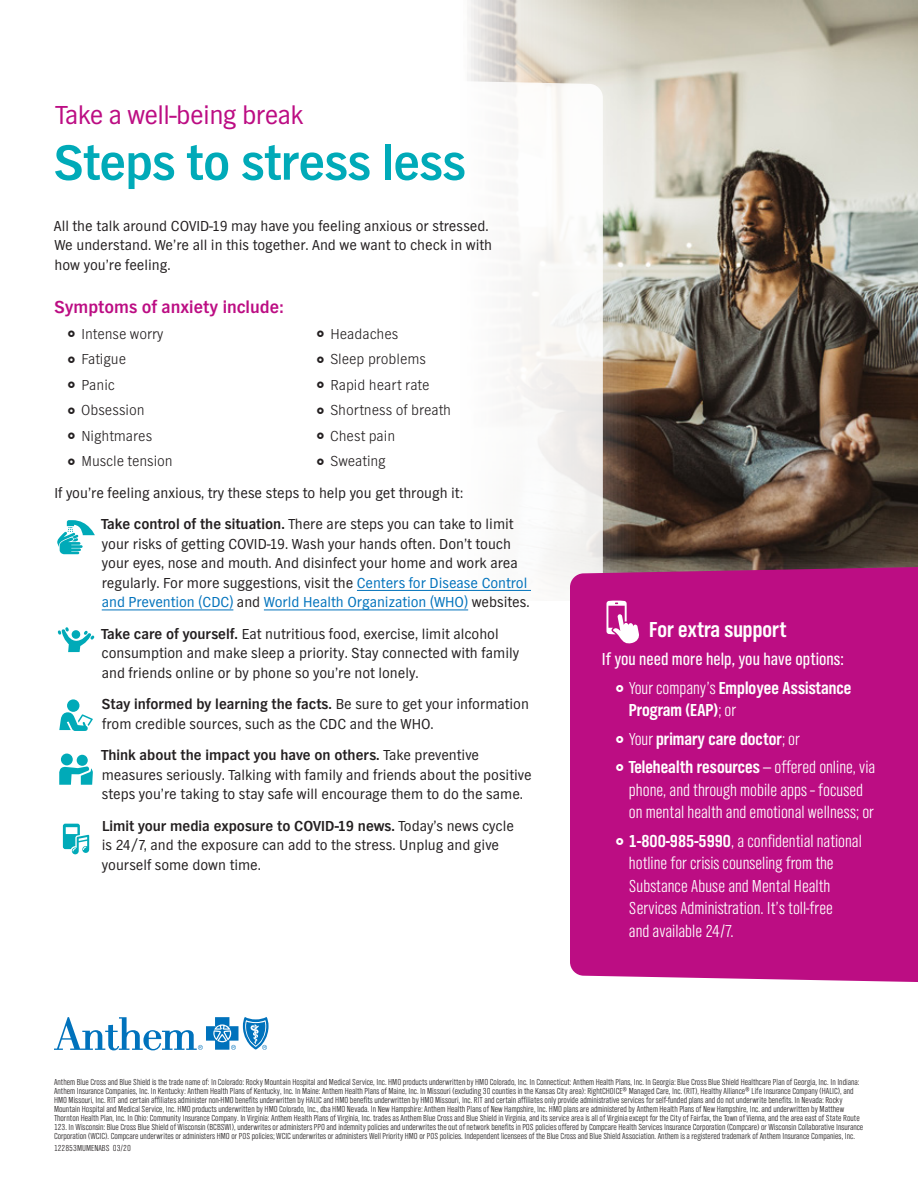
<style>
.page{position:relative;width:918px;height:1188px;background:#fff}
.page>*{position:absolute;margin:0;border:0;box-sizing:border-box;transform-origin:0 0}
.Head__12_13{font:700 51px "TV Nord EF";letter-spacing:-.015em;color:#00aab8}
.Head__12_13-2{font:27px "TV Nord EF";letter-spacing:-.02em;color:#bc0d83}
.Callout_Head{font:700 22.5px "TV Nord Cond EF";color:#fff}
.t1{font:300 18px/22.5px "TV Nord Cond EF";color:#fff}
.t2{font:700 18px/22.5px "TV Nord Cond EF";color:#fff}
.Call-out_Body{font:18px "TV Nord Cond EF";color:#fff}
.Head__12_13-3{font:700 18px "TV Nord EF";color:#bc0d83}
.Body_copy{font:15px/19.5px "TV Nord EF";color:#231f20}
.t3{font:300 15px "TV Nord EF";color:#231f20}
.t4{font:300 9px/9px "TV Nord Cond EF";color:#231f20}
.s1{font-weight:700}
.s2{color:#0072bc}
.s3{font-weight:300}
</style>
<div class="page">
<svg style="left:54px;top:1017px;width:215px;height:33px"></svg>
<img style="left:467px;top:1px;width:451px;height:566px">
<svg style="left:57px;top:66px;width:546px;height:789px"></svg>
<hr style="left:357px;top:590px;width:174px;height:1px;background:#0072bc">
<hr style="left:102px;top:610px;width:131px;height:1px;background:#0072bc">
<hr style="left:264px;top:610px;width:204px;height:1px;background:#0072bc">
<div style="left:570px;top:567px;width:348px;height:415px;background:#bc0d83"></div>
<svg style="left:57px;top:520px;width:38px;height:34px"></svg>
<svg style="left:58px;top:627px;width:36px;height:25px"></svg>
<svg style="left:59px;top:712px;width:34px;height:19px"></svg>
<div style="left:67px;top:699px;width:12px;height:13px;background:#00aab8;border-radius:50%"></div>
<svg style="left:59px;top:766px;width:34px;height:19px"></svg>
<div style="left:77px;top:755px;width:11px;height:11px;background:#00aab8;border-radius:50%"></div>
<div style="left:61px;top:754px;width:12px;height:11px;background:#00aab8;border-radius:50%"></div>
<svg style="left:63px;top:824px;width:26px;height:30px"></svg>
<svg style="left:606px;top:600px;width:33px;height:44px"></svg>
<svg style="left:68px;top:331px;width:7px;height:6px"></svg>
<svg style="left:68px;top:356px;width:7px;height:7px"></svg>
<svg style="left:68px;top:382px;width:7px;height:6px"></svg>
<svg style="left:68px;top:407px;width:7px;height:7px"></svg>
<svg style="left:68px;top:433px;width:7px;height:6px"></svg>
<svg style="left:68px;top:458px;width:7px;height:7px"></svg>
<svg style="left:317px;top:331px;width:7px;height:6px"></svg>
<svg style="left:317px;top:356px;width:7px;height:7px"></svg>
<svg style="left:317px;top:382px;width:7px;height:6px"></svg>
<svg style="left:317px;top:407px;width:7px;height:7px"></svg>
<svg style="left:317px;top:433px;width:7px;height:6px"></svg>
<svg style="left:317px;top:458px;width:7px;height:7px"></svg>
<svg style="left:616px;top:684px;width:7px;height:8px"></svg>
<svg style="left:616px;top:735px;width:7px;height:8px"></svg>
<svg style="left:616px;top:764px;width:7px;height:7px"></svg>
<svg style="left:616px;top:837px;width:7px;height:8px"></svg>
<p class="Head__12_13-2" style="left:56px;top:100px;width:249px">Take a well-being break</p>
<p class="Head__12_13" style="left:54px;top:135px;width:413px">Steps to stress less</p>
<p class="Body_copy" style="left:54px;top:216px;width:440px">All the talk around COVID-19 may have you feeling anxious or stressed.<br>We understand. We’re all in this together. And we want to check in with how you’re feeling.</p>
<p class="Head__12_13-3" style="left:55px;top:297px;width:230px">Symptoms of anxiety include:</p>
<p class="t3" style="left:81px;top:326px;width:84px">Intense worry</p>
<p class="t3" style="left:81px;top:351px;width:46px">Fatigue</p>
<p class="t3" style="left:81px;top:377px;width:35px">Panic</p>
<p class="t3" style="left:81px;top:402px;width:65px">Obsession</p>
<p class="t3" style="left:81px;top:428px;width:72px">Nightmares</p>
<p class="t3" style="left:81px;top:453px;width:93px">Muscle tension</p>
<p class="t3" style="left:331px;top:326px;width:69px">Headaches</p>
<p class="t3" style="left:330px;top:351px;width:97px">Sleep problems</p>
<p class="t3" style="left:331px;top:377px;width:100px">Rapid heart rate</p>
<p class="t3" style="left:330px;top:402px;width:122px">Shortness of breath</p>
<p class="t3" style="left:330px;top:428px;width:67px">Chest pain</p>
<p class="t3" style="left:330px;top:453px;width:57px">Sweating</p>
<p class="Body_copy" style="left:55px;top:483px;width:410px">If you’re feeling anxious, try these steps to help you get through it:</p>
<p class="Body_copy" style="left:101px;top:514px;width:430px"><span class="s1">Take control of the situation.</span> There are steps you can take to limit your risks of getting COVID-19. Wash your hands often. Don’t touch your eyes, nose and mouth. And disinfect your home and work area regularly. For more suggestions, visit the <span class="s2">Centers for Disease Control and Prevention (CDC)</span> and <span class="s2">World Health Organization (WHO)</span> websites.</p>
<p class="Body_copy" style="left:101px;top:624px;width:420px"><span class="s1">Take care of yourself.</span> Eat nutritious food, exercise, limit alcohol consumption and make sleep a priority. Stay connected with family and friends online or by phone so you’re not lonely.</p>
<p class="Body_copy" style="left:102px;top:694px;width:429px"><span class="s1">Stay informed by learning the facts.</span> Be sure to get your information from credible sources, such as the CDC and the WHO.</p>
<p class="Body_copy" style="left:101px;top:745px;width:432px"><span class="s1">Think about the impact you have on others.</span> Take preventive measures seriously. Talking with family and friends about the positive steps you’re taking to stay safe will encourage them to do the same.</p>
<p class="Body_copy" style="left:102px;top:816px;width:414px"><span class="s1">Limit your media exposure to COVID-19 news.</span> Today’s news cycle is 24/7, and the exposure can add to the stress. Unplug and give yourself some down time.</p>
<p class="Callout_Head" style="left:649px;top:617px;width:139px">For extra support</p>
<p class="Call-out_Body" style="left:602px;top:650px;width:243px">If you need more help, you have options:</p>
<p class="t2" style="left:629px;top:677px;width:224px"><span class="s3">Your company’s</span> Employee Assistance<br>Program (EAP)<span class="s3">; or</span></p>
<p class="t2" style="left:629px;top:728px;width:172px"><span class="s3">Your</span> primary care doctor<span class="s3">; or</span></p>
<p class="t1" style="left:629px;top:756px;width:248px"><span class="s1">Telehealth resources</span> — offered online, via phone, and through mobile apps – focused on mental health and emotional wellness; or</p>
<p class="t1" style="left:629px;top:830px;width:234px"><span class="s1">1-800-985-5990</span>, a confidential national hotline for crisis counseling from the Substance Abuse and Mental Health Services Administration. It’s toll-free<br>and available 24/7.</p>
<p class="t4" style="left:54px;top:1078px;width:811px">Anthem Blue Cross and Blue Shield is the trade name of: In Colorado: Rocky Mountain Hospital and Medical Service, Inc. HMO products underwritten by HMO Colorado, Inc. In Connecticut: Anthem Health Plans, Inc. In Georgia: Blue Cross Blue Shield Healthcare Plan of Georgia, Inc. In Indiana:<br>Anthem Insurance Companies, Inc. In Kentucky: Anthem Health Plans of Kentucky, Inc. In Maine: Anthem Health Plans of Maine, Inc. In Missouri (excluding 30 counties in the Kansas City area): RightCHOICE® Managed Care, Inc. (RIT), Healthy Alliance® Life Insurance Company (HALIC), and HMO Missouri, Inc. RIT and certain affiliates administer non-HMO benefits underwritten by HALIC and HMO benefits underwritten by HMO Missouri, Inc. RIT and certain affiliates only provide administrative services for self-funded plans and do not underwrite benefits. In Nevada: Rocky Mountain Hospital and Medical Service, Inc. HMO products underwritten by HMO Colorado, Inc., dba HMO Nevada. In New Hampshire: Anthem Health Plans of New Hampshire, Inc. HMO plans are administered by Anthem Health Plans of New Hampshire, Inc. and underwritten by Matthew Thornton Health Plan, Inc. In Ohio: Community Insurance Company. In Virginia: Anthem Health Plans of Virginia, Inc. trades as Anthem Blue Cross and Blue Shield in Virginia, and its service area is all of Virginia except for the City of Fairfax, the Town of Vienna, and the area east of State Route 123. In Wisconsin: Blue Cross Blue Shield of Wisconsin (BCBSWI), underwrites or administers PPO and indemnity policies and underwrites the out of network benefits in POS policies offered by Compcare Health Services Insurance Corporation (Compcare) or Wisconsin Collaborative Insurance Corporation (WCIC). Compcare underwrites or administers HMO or POS policies; WCIC underwrites or administers Well Priority HMO or POS policies. Independent licensees of the Blue Cross and Blue Shield Association. Anthem is a registered trademark of Anthem Insurance Companies, Inc.</p>
<p class="t4" style="left:54px;top:1143px;width:78px">122853MUMENABS 03/20</p>
</div>
